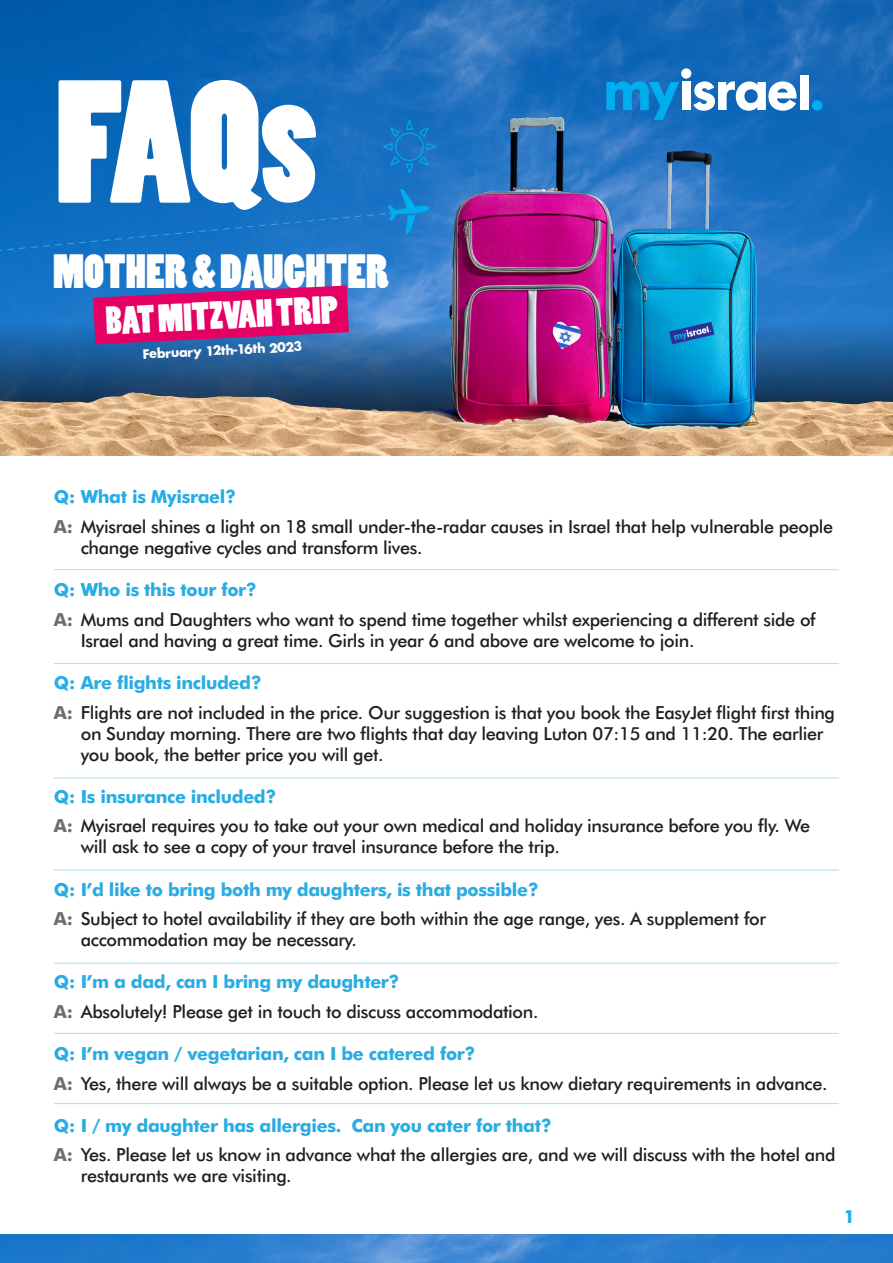
<style>
.page{position:relative;width:893px;height:1263px;background:#fff}
.page>*{position:absolute;margin:0;border:0;box-sizing:border-box;transform-origin:0 0}
.t1{font:163.2px "Poplar Std";color:#fff}
.t2{font:45px "Poplar Std";color:#fff}
.t3{font:36.6px "Poplar Std";color:#fff}
.t4{font:500 18px/21px "Futura BT";letter-spacing:-.02em;color:#231f20}
.t5{font:700 18px "Futura BT";letter-spacing:-.02em;color:#27ace3}
.t6{font:700 12.6px "Futura";color:#fff}
.s1{font-weight:700;color:#6c6d70}
</style>
<div class="page">
<img style="left:0;top:1235px;width:893px;height:28px">
<hr style="left:54px;top:569px;width:785px;height:1px;background:#aae0f9">
<hr style="left:54px;top:663px;width:785px;height:1px;background:#aae0f9">
<hr style="left:54px;top:777px;width:785px;height:1px;background:#aae0f9">
<hr style="left:54px;top:870px;width:785px;height:1px;background:#aae0f9">
<hr style="left:54px;top:963px;width:785px;height:1px;background:#aae0f9">
<hr style="left:54px;top:1033px;width:785px;height:1px;background:#aae0f9">
<hr style="left:54px;top:1103px;width:785px;height:1px;background:#aae0f9">
<img style="left:0;top:0;width:893px;height:78px">
<img style="left:0;top:78px;width:893px;height:377px">
<img style="left:552px;top:322px;width:30px;height:27px">
<svg style="left:669px;top:322px;width:45px;height:22px"></svg>
<svg style="left:93px;top:285px;width:256px;height:59px;background:#bc1977"></svg>
<div style="left:681px;top:68px;width:10px;height:11px;background:#fff;border-radius:50%"></div>
<div style="left:682px;top:82px;width:8px;height:28px;background:#fff"></div>
<svg style="left:693px;top:81px;width:104px;height:30px"></svg>
<div style="left:800px;top:75px;width:8px;height:35px;background:#fff"></div>
<svg style="left:606px;top:81px;width:73px;height:39px;background:#0c8ad3"></svg>
<div style="left:812px;top:100px;width:10px;height:11px;background:#00aeef;border-radius:50%"></div>
<svg style="left:0;top:189px;width:431px;height:79px;background:#1572c5"></svg>
<svg style="left:383px;top:120px;width:53px;height:53px;background:#1676c5"></svg>
<p class="t1" style="left:55px;top:53px;width:264px">FAQs</p>
<p class="t2" style="left:53px;top:246px;width:337px">MOTHER &amp; DAUGHTER</p>
<p class="t3" style="left:105px;top:301px;width:234px;rotate:-3deg">BAT MITZVAH TRIP</p>
<p class="t6" style="left:142px;top:345px;width:161px;rotate:-3deg">February 12th-16th 2023</p>
<p class="t5" style="left:54px;top:486px;width:184px">Q: What is Myisrael?</p>
<p class="t4" style="left:81px;top:516px;width:754px;text-indent:-27px"><span class="s1">A:</span> Myisrael shines a light on 18 small under-the-radar causes in Israel that help vulnerable people change negative cycles and transform lives.</p>
<p class="t5" style="left:54px;top:579px;width:204px">Q: Who is this tour for?</p>
<p class="t4" style="left:81px;top:609px;width:736px;text-indent:-27px"><span class="s1">A:</span> Mums and Daughters who want to spend time together whilst experiencing a different side of<br>Israel and having a great time. Girls in year 6 and above are welcome to join.</p>
<p class="t5" style="left:54px;top:672px;width:209px">Q: Are flights included?</p>
<p class="t4" style="left:81px;top:701px;width:756px;text-indent:-27px"><span class="s1">A:</span> Flights are not included in the price. Our suggestion is that you book the EasyJet flight first thing on Sunday morning. There are two flights that day leaving Luton 07:15 and 11:20. The earlier you book, the better price you will get.</p>
<p class="t5" style="left:54px;top:785px;width:224px">Q: Is insurance included?</p>
<p class="t4" style="left:81px;top:815px;width:731px;text-indent:-27px"><span class="s1">A:</span> Myisrael requires you to take out your own medical and holiday insurance before you fly. We will ask to see a copy of your travel insurance before the trip.</p>
<p class="t5" style="left:54px;top:878px;width:486px">Q: I’d like to bring both my daughters, is that possible?</p>
<p class="t4" style="left:81px;top:908px;width:687px;text-indent:-27px"><span class="s1">A:</span> Subject to hotel availability if they are both within the age range, yes. A supplement for accommodation may be necessary.</p>
<p class="t5" style="left:54px;top:971px;width:347px">Q: I’m a dad, can I bring my daughter?</p>
<p class="t4" style="left:54px;top:1001px;width:486px"><span class="s1">A:</span> Absolutely! Please get in touch to discuss accommodation.</p>
<p class="t5" style="left:54px;top:1043px;width:423px">Q: I’m vegan / vegetarian, can I be catered for?</p>
<p class="t4" style="left:54px;top:1072px;width:775px"><span class="s1">A:</span> Yes, there will always be a suitable option. Please let us know dietary requirements in advance.</p>
<p class="t5" style="left:54px;top:1114px;width:499px">Q: I / my daughter has allergies. Can you cater for that?</p>
<p class="t4" style="left:81px;top:1144px;width:756px;text-indent:-27px"><span class="s1">A:</span> Yes. Please let us know in advance what the allergies are, and we will discuss with the hotel and restaurants we are visiting.</p>
<p class="t5" style="left:844px;top:1206px;width:13px">1</p>
</div>
